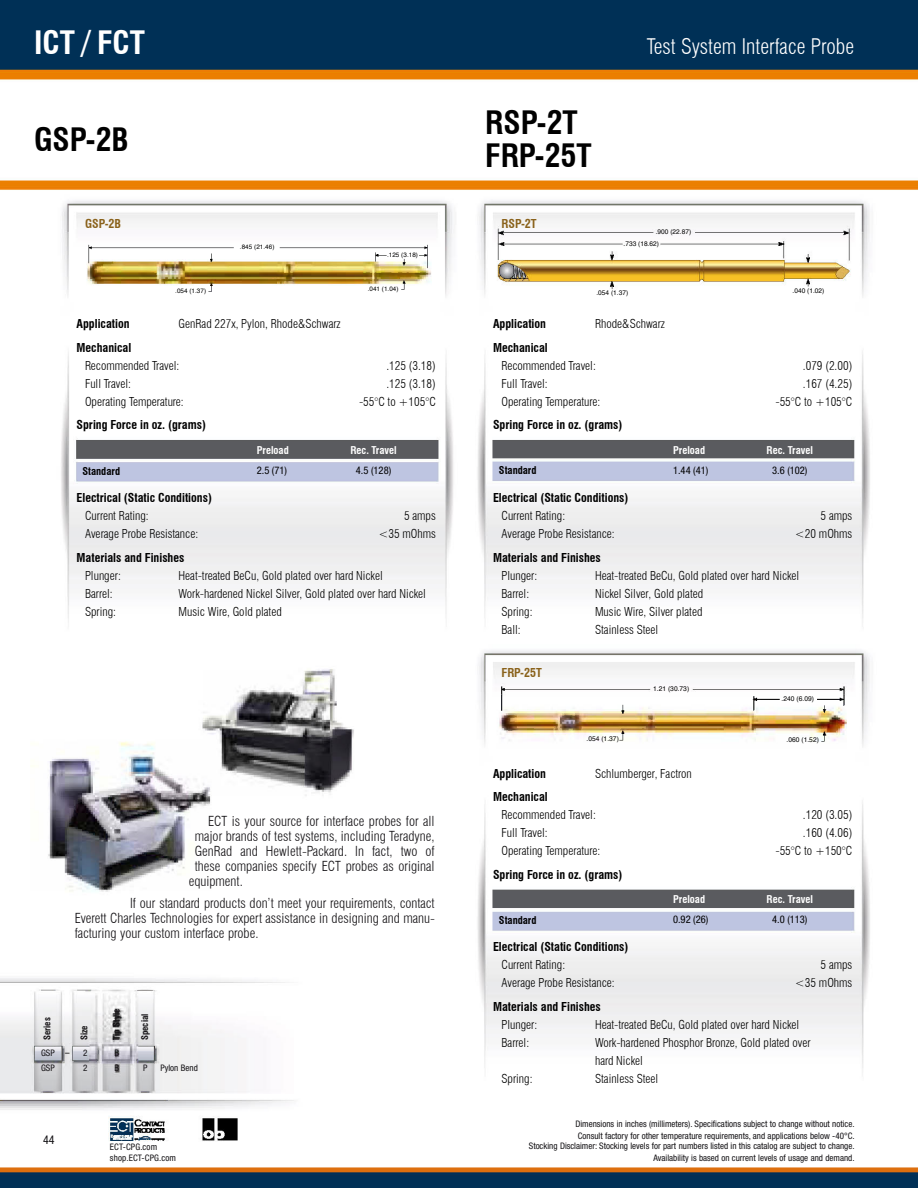
<style>
.page{position:relative;width:918px;height:1188px;background:#fff}
.page>*{position:absolute;margin:0;border:0;box-sizing:border-box;transform-origin:0 0}
.t1{font:700 condensed 31.5px/33px "Swiss 721 BT";color:#000}
.t2{font:700 condensed 31.5px "Swiss 721 BT";color:#fff}
.t3{font:300 condensed 21px "Swiss 721 BT";color:#fff}
.t4{font:300 condensed 13.5px/15px "Swiss 721 BT";color:#141215;text-align:justify}
.t5{font:300 condensed 12px/18px "Swiss 721 BT";color:#000}
.t6{font:700 condensed 12px "Swiss 721 BT";color:#000}
.t7{font:700 condensed 12px "Swiss 721 BT";color:#8a621b}
.t8{font:condensed 12px "Helvetica Neue LT Std";color:#141215}
.t9{font:700 condensed 10.5px "Swiss 721 BT";color:#fff}
.t10{font:condensed 10.5px "Helvetica Neue LT Std";color:#000}
.t11{font:700 condensed 10.5px "Swiss 721 BT";color:#000}
.t12{font:condensed 9px/11.9px "Helvetica Neue LT Std";color:#141215}
.t13{font:700 condensed 9px "Swiss 721 BT";color:#141215}
.t14{font:condensed 8.85px "Helvetica";color:#000}
.t15{font:6.6px "Helvetica";letter-spacing:.005em;color:#000}
.t16{font:6.45px "Helvetica";letter-spacing:.005em;color:#000}
.t17{font:6.3px "Helvetica";letter-spacing:.005em;color:#000}
</style>
<div class="page">
<img style="left:0;top:1px;width:918px;height:1186px">
<h1 class="t2" style="left:34px;top:23px;width:113px">ICT / FCT</h1>
<h1 class="t1" style="left:34px;top:123px;width:96px">GSP-2B</h1>
<h1 class="t1" style="left:485px;top:106px;width:108px">RSP-2T<br>FRP-25T</h1>
<p class="t7" style="left:85px;top:216px;width:38px">GSP-2B</p>
<p class="t7" style="left:502px;top:216px;width:37px">RSP-2T</p>
<p class="t17" style="left:240px;top:242px;width:36px">.845 (21.46)</p>
<p class="t17" style="left:387px;top:250px;width:32px">.125 (3.18)</p>
<h2 class="t3" style="left:647px;top:33px;width:209px">Test System Interface Probe</h2>
<p class="t16" style="left:656px;top:228px;width:37px">.900 (22.87)</p>
<p class="t16" style="left:624px;top:240px;width:37px">.733 (18.62)</p>
<p class="t17" style="left:368px;top:284px;width:32px">.041 (1.04)</p>
<p class="t17" style="left:175px;top:286px;width:32px">.054 (1.37)</p>
<p class="t16" style="left:793px;top:287px;width:33px">.040 (1.02)</p>
<p class="t16" style="left:596px;top:289px;width:33px">.054 (1.37)</p>
<p class="t6" style="left:77px;top:317px;width:55px">Application</p>
<p class="t5" style="left:179px;top:315px;width:164px">GenRad 227x, Pylon, Rhode&amp;Schwarz</p>
<p class="t6" style="left:77px;top:340px;width:56px">Mechanical</p>
<p class="t5" style="left:85px;top:357px;width:96px">Recommended Travel:</p>
<p class="t5" style="left:386px;top:357px;width:51px">.125 (3.18)</p>
<p class="t5" style="left:85px;top:375px;width:48px">Full Travel:</p>
<p class="t5" style="left:386px;top:375px;width:51px">.125 (3.18)</p>
<p class="t5" style="left:85px;top:393px;width:100px">Operating Temperature:</p>
<p class="t5" style="left:359px;top:393px;width:78px">-55°C to +105°C</p>
<p class="t6" style="left:77px;top:418px;width:131px">Spring Force in oz. (grams)</p>
<p class="t9" style="left:257px;top:444px;width:34px">Preload</p>
<p class="t9" style="left:350px;top:444px;width:48px">Rec. Travel</p>
<p class="t11" style="left:82px;top:465px;width:39px">Standard</p>
<p class="t10" style="left:257px;top:465px;width:32px">2.5 (71)</p>
<p class="t10" style="left:356px;top:465px;width:37px">4.5 (128)</p>
<p class="t6" style="left:77px;top:491px;width:137px">Electrical (Static Conditions)</p>
<p class="t5" style="left:85px;top:507px;width:65px">Current Rating:</p>
<p class="t5" style="left:404px;top:507px;width:33px">5 amps</p>
<p class="t5" style="left:85px;top:525px;width:115px">Average Probe Resistance:</p>
<p class="t5" style="left:378px;top:525px;width:59px">&lt;35 mOhms</p>
<p class="t6" style="left:77px;top:550px;width:109px">Materials and Finishes</p>
<p class="t5" style="left:85px;top:567px;width:37px">Plunger:</p>
<p class="t5" style="left:179px;top:567px;width:206px">Heat-treated BeCu, Gold plated over hard Nickel</p>
<p class="t5" style="left:85px;top:585px;width:29px">Barrel:</p>
<p class="t5" style="left:179px;top:585px;width:249px">Work-hardened Nickel Silver, Gold plated over hard Nickel</p>
<p class="t5" style="left:85px;top:603px;width:33px">Spring:</p>
<p class="t5" style="left:179px;top:603px;width:105px">Music Wire, Gold plated</p>
<p class="t4" style="left:208px;top:814px;width:228px">ECT is your source for interface probes for all</p>
<p class="t4" style="left:195px;top:829px;width:241px">major brands of test systems, including Teradyne,</p>
<p class="t4" style="left:195px;top:844px;width:242px">GenRad and Hewlett-Packard. In fact, two of</p>
<p class="t4" style="left:195px;top:859px;width:242px">these companies specify ECT probes as original</p>
<p class="t4" style="left:189px;top:874px;width:56px">equipment.</p>
<p class="t4" style="left:75px;top:895px;width:362px;text-indent:55px">If our standard products don’t meet your requirements, contact Everett Charles Technologies for expert assistance in designing and manu&shy;facturing your custom interface probe.</p>
<p class="t13" style="left:42px;top:1040px;width:24px;rotate:-90deg">Series</p>
<p class="t13" style="left:79px;top:1040px;width:16px;rotate:-90deg">Size</p>
<p class="t13" style="left:111px;top:1040px;width:33px;rotate:-90deg">Tip Style</p>
<p class="t13" style="left:140px;top:1040px;width:28px;rotate:-90deg">Special</p>
<p class="t12" style="left:41px;top:1046px;width:15px">GSP</p>
<p class="t12" style="left:83px;top:1046px;width:6px">2</p>
<p class="t12" style="left:115px;top:1046px;width:6px">B</p>
<p class="t12" style="left:41px;top:1061px;width:15px">GSP</p>
<p class="t12" style="left:83px;top:1061px;width:6px">2</p>
<p class="t12" style="left:115px;top:1061px;width:6px">B</p>
<p class="t12" style="left:143px;top:1061px;width:6px">P</p>
<p class="t12" style="left:160px;top:1061px;width:39px">Pylon Bend</p>
<p class="t14" style="left:65px;top:1047px;width:6px">–</p>
<p class="t8" style="left:43px;top:1133px;width:13px">44</p>
<p class="t12" style="left:110px;top:1142px;width:68px;line-height:10.4px">ECT-CPG.com shop.ECT-CPG.com</p>
<p class="t6" style="left:493px;top:317px;width:55px">Application</p>
<p class="t5" style="left:595px;top:315px;width:71px">Rhode&amp;Schwarz</p>
<p class="t6" style="left:493px;top:340px;width:56px">Mechanical</p>
<p class="t5" style="left:502px;top:357px;width:96px">Recommended Travel:</p>
<p class="t5" style="left:803px;top:357px;width:51px">.079 (2.00)</p>
<p class="t5" style="left:502px;top:375px;width:48px">Full Travel:</p>
<p class="t5" style="left:803px;top:375px;width:51px">.167 (4.25)</p>
<p class="t5" style="left:502px;top:393px;width:100px">Operating Temperature:</p>
<p class="t5" style="left:776px;top:393px;width:78px">-55°C to +105°C</p>
<p class="t6" style="left:493px;top:418px;width:131px">Spring Force in oz. (grams)</p>
<p class="t9" style="left:673px;top:444px;width:34px">Preload</p>
<p class="t9" style="left:767px;top:444px;width:48px">Rec. Travel</p>
<p class="t11" style="left:499px;top:464px;width:39px">Standard</p>
<p class="t10" style="left:673px;top:464px;width:37px">1.44 (41)</p>
<p class="t10" style="left:772px;top:464px;width:37px">3.6 (102)</p>
<p class="t6" style="left:493px;top:490px;width:137px">Electrical (Static Conditions)</p>
<p class="t5" style="left:502px;top:507px;width:65px">Current Rating:</p>
<p class="t5" style="left:821px;top:507px;width:33px">5 amps</p>
<p class="t5" style="left:502px;top:525px;width:115px">Average Probe Resistance:</p>
<p class="t5" style="left:795px;top:525px;width:59px">&lt;20 mOhms</p>
<p class="t6" style="left:493px;top:550px;width:109px">Materials and Finishes</p>
<p class="t5" style="left:502px;top:566px;width:37px">Plunger:</p>
<p class="t5" style="left:595px;top:566px;width:206px">Heat-treated BeCu, Gold plated over hard Nickel</p>
<p class="t5" style="left:502px;top:584px;width:29px">Barrel:</p>
<p class="t5" style="left:595px;top:584px;width:110px">Nickel Silver, Gold plated</p>
<p class="t5" style="left:502px;top:602px;width:33px">Spring:</p>
<p class="t5" style="left:595px;top:602px;width:109px">Music Wire, Silver plated</p>
<p class="t5" style="left:502px;top:620px;width:21px">Ball:</p>
<p class="t5" style="left:595px;top:620px;width:65px">Stainless Steel</p>
<p class="t7" style="left:502px;top:666px;width:42px">FRP-25T</p>
<p class="t15" style="left:653px;top:684px;width:38px">1.21 (30.73)</p>
<p class="t15" style="left:782px;top:694px;width:34px">.240 (6.09)</p>
<p class="t15" style="left:587px;top:735px;width:34px">.054 (1.37)</p>
<p class="t15" style="left:787px;top:736px;width:34px">.060 (1.52)</p>
<p class="t6" style="left:493px;top:766px;width:55px">Application</p>
<p class="t5" style="left:595px;top:765px;width:98px">Schlumberger, Factron</p>
<p class="t6" style="left:493px;top:790px;width:56px">Mechanical</p>
<p class="t5" style="left:502px;top:806px;width:96px">Recommended Travel:</p>
<p class="t5" style="left:803px;top:806px;width:51px">.120 (3.05)</p>
<p class="t5" style="left:502px;top:824px;width:48px">Full Travel:</p>
<p class="t5" style="left:803px;top:824px;width:51px">.160 (4.06)</p>
<p class="t5" style="left:502px;top:842px;width:100px">Operating Temperature:</p>
<p class="t5" style="left:776px;top:842px;width:78px">-55°C to +150°C</p>
<p class="t6" style="left:493px;top:867px;width:131px">Spring Force in oz. (grams)</p>
<p class="t9" style="left:673px;top:893px;width:34px">Preload</p>
<p class="t9" style="left:767px;top:893px;width:48px">Rec. Travel</p>
<p class="t11" style="left:499px;top:914px;width:39px">Standard</p>
<p class="t10" style="left:673px;top:914px;width:37px">0.92 (26)</p>
<p class="t10" style="left:772px;top:914px;width:37px">4.0 (113)</p>
<p class="t6" style="left:493px;top:940px;width:137px">Electrical (Static Conditions)</p>
<p class="t5" style="left:502px;top:956px;width:65px">Current Rating:</p>
<p class="t5" style="left:821px;top:956px;width:33px">5 amps</p>
<p class="t5" style="left:502px;top:974px;width:115px">Average Probe Resistance:</p>
<p class="t5" style="left:795px;top:974px;width:59px">&lt;35 mOhms</p>
<p class="t6" style="left:493px;top:999px;width:109px">Materials and Finishes</p>
<p class="t5" style="left:502px;top:1016px;width:37px">Plunger:</p>
<p class="t5" style="left:595px;top:1016px;width:206px">Heat-treated BeCu, Gold plated over hard Nickel</p>
<p class="t5" style="left:502px;top:1034px;width:29px">Barrel:</p>
<p class="t5" style="left:595px;top:1034px;width:217px">Work-hardened Phosphor Bronze, Gold plated over hard Nickel</p>
<p class="t5" style="left:502px;top:1070px;width:33px">Spring:</p>
<p class="t5" style="left:595px;top:1070px;width:65px">Stainless Steel</p>
<p class="t12" style="left:575px;top:1118px;width:281px">Dimensions in inches (millimeters). Specifications subject to change without notice.<br>Consult factory for other temperature requirements, and applications below -40°C.</p>
<p class="t12" style="left:529px;top:1140px;width:327px;text-align:right">Stocking Disclaimer: Stocking levels for part numbers listed in this catalog are subject to change.<br>Availability is based on current levels of usage and demand.</p>
</div>
